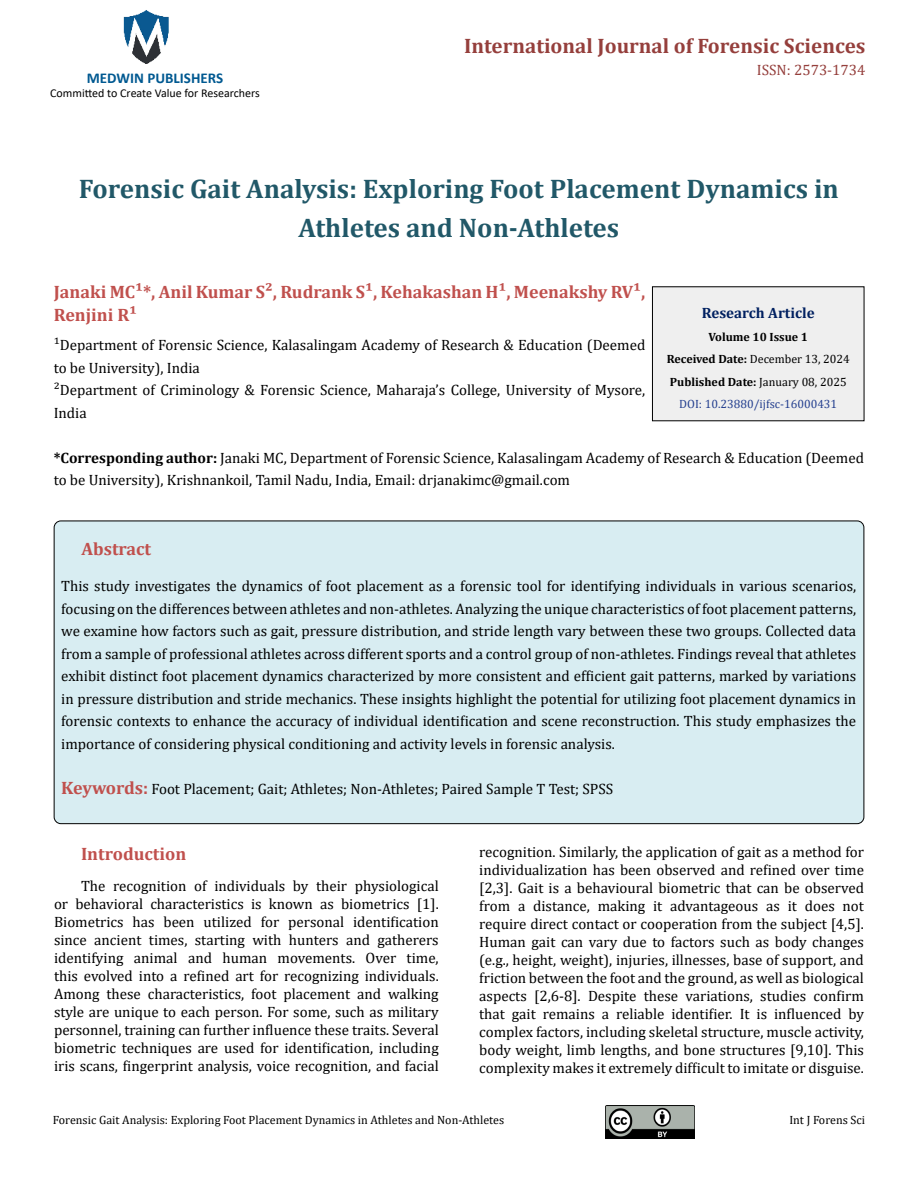
<style>
.page{position:relative;width:918px;height:1188px;background:#fff}
.page>*{position:absolute;margin:0;border:0;box-sizing:border-box;transform-origin:0 0}
.t1{font:700 27px/39px "Cambria";color:#215868;text-align:center}
.t2{font:700 21px "Cambria";color:#953f3c}
.t3{font:700 18px/22.5px "Cambria";color:#c0504d}
.t4{font:15px/18px "Cambria";color:#000;text-align:justify}
.t5{font:700 15px "Calibri";color:#005991}
.t6{font:700 15px "Cambria";color:#002060}
.t7{font:15px "Cambria";color:#953f3c}
.t8{font:700 12px/22.5px "Cambria";color:#000;text-align:center}
.t9{font:12px "Cambria";color:#000}
.t10{font:12px "Calibri";color:#000}
.s1{font-weight:700}
.s2{font-weight:400}
.s3{font-weight:400;color:#25408f}
.s4{font-weight:700;font-size:18px;color:#c0504d}
</style>
<div class="page">
<img style="left:123px;top:10px;width:46px;height:54px">
<img style="left:606px;top:1105px;width:88px;height:34px">
<div style="left:652px;top:287px;width:212px;height:134px;background:#efefef"></div>
<div style="left:54px;top:521px;width:810px;height:303px;background:#d8edf2;border-radius:7px"></div>
<p class="t5" style="left:87px;top:67px;width:138px">MEDWIN PUBLISHERS</p>
<p class="t10" style="left:50px;top:85px;width:211px">Committed to Create Value for Researchers</p>
<h2 class="t2" style="left:464px;top:31px;width:403px">International Journal of Forensic Sciences</h2>
<p class="t7" style="left:757px;top:62px;width:110px">ISSN: 2573-1734</p>
<h1 class="t1" style="left:79px;top:168px;width:761px">Forensic Gait Analysis: Exploring Foot Placement Dynamics in<br>Athletes and Non-Athletes</h1>
<p class="t3" style="left:54px;top:280px;width:593px">Janaki MC¹*, Anil Kumar S², Rudrank S¹, Kehakashan H¹, Meenakshy RV¹,<br>Renjini R¹</p>
<p class="t4" style="left:54px;top:334px;width:593px;line-height:22.5px;text-align:left">¹Department of Forensic Science, Kalasalingam Academy of Research &amp; Education (Deemed to be University), India<br>²Department of Criminology &amp; Forensic Science, Maharaja’s College, University of Mysore, India</p>
<p class="t4" style="left:54px;top:446px;width:812px;line-height:22.5px"><span class="s1">*Corresponding author:</span> Janaki MC, Department of Forensic Science, Kalasalingam Academy of Research &amp; Education (Deemed to be University), Krishnankoil, Tamil Nadu, India, Email: drjanakimc@gmail.com</p>
<p class="t6" style="left:702px;top:303px;width:114px">Research Article</p>
<p class="t8" style="left:667px;top:325px;width:185px">Volume 10 Issue 1<br>Received Date: <span class="s2">December 13, 2024<br></span>Published Date: <span class="s2">January 08, 2025<br></span><span class="s3">DOI: 10.23880/ijfsc-16000431</span></p>
<p class="t3" style="left:82px;top:537px;width:71px">Abstract</p>
<p class="t4" style="left:61px;top:575px;width:797px;line-height:22.5px">This study investigates the dynamics of foot placement as a forensic tool for identifying individuals in various scenarios, focusing on the differences between athletes and non-athletes. Analyzing the unique characteristics of foot placement patterns, we examine how factors such as gait, pressure distribution, and stride length vary between these two groups. Collected data from a sample of professional athletes across different sports and a control group of non-athletes. Findings reveal that athletes exhibit distinct foot placement dynamics characterized by more consistent and efficient gait patterns, marked by variations in pressure distribution and stride mechanics. These insights highlight the potential for utilizing foot placement dynamics in forensic contexts to enhance the accuracy of individual identification and scene reconstruction. This study emphasizes the importance of considering physical conditioning and activity levels in forensic analysis.</p>
<p class="t4" style="left:61px;top:780px;width:554px"><span class="s4">Keywords:</span> Foot Placement; Gait; Athletes; Non-Athletes; Paired Sample T Test; SPSS</p>
<p class="t3" style="left:81px;top:842px;width:107px">Introduction</p>
<p class="t4" style="left:54px;top:877px;width:386px;text-indent:27px">The recognition of individuals by their physiological or behavioral characteristics is known as biometrics [1].<br>Biometrics has been utilized for personal identification since ancient times, starting with hunters and gatherers identifying animal and human movements. Over time, this evolved into a refined art for recognizing individuals.<br>Among these characteristics, foot placement and walking style are unique to each person. For some, such as military personnel, training can further influence these traits. Several biometric techniques are used for identification, including iris scans, fingerprint analysis, voice recognition, and facial</p>
<p class="t4" style="left:479px;top:843px;width:386px">recognition. Similarly, the application of gait as a method for individualization has been observed and refined over time [2,3]. Gait is a behavioural biometric that can be observed from a distance, making it advantageous as it does not require direct contact or cooperation from the subject [4,5].<br>Human gait can vary due to factors such as body changes (e.g., height, weight), injuries, illnesses, base of support, and friction between the foot and the ground, as well as biological aspects [2,6-8]. Despite these variations, studies confirm that gait remains a reliable identifier. It is influenced by complex factors, including skeletal structure, muscle activity, body weight, limb lengths, and bone structures [9,10]. This complexity makes it extremely difficult to imitate or disguise.</p>
<p class="t9" style="left:53px;top:1113px;width:453px">Forensic Gait Analysis: Exploring Foot Placement Dynamics in Athletes and Non-Athletes</p>
<p class="t9" style="left:789px;top:1113px;width:77px">Int J Forens Sci</p>
</div>
